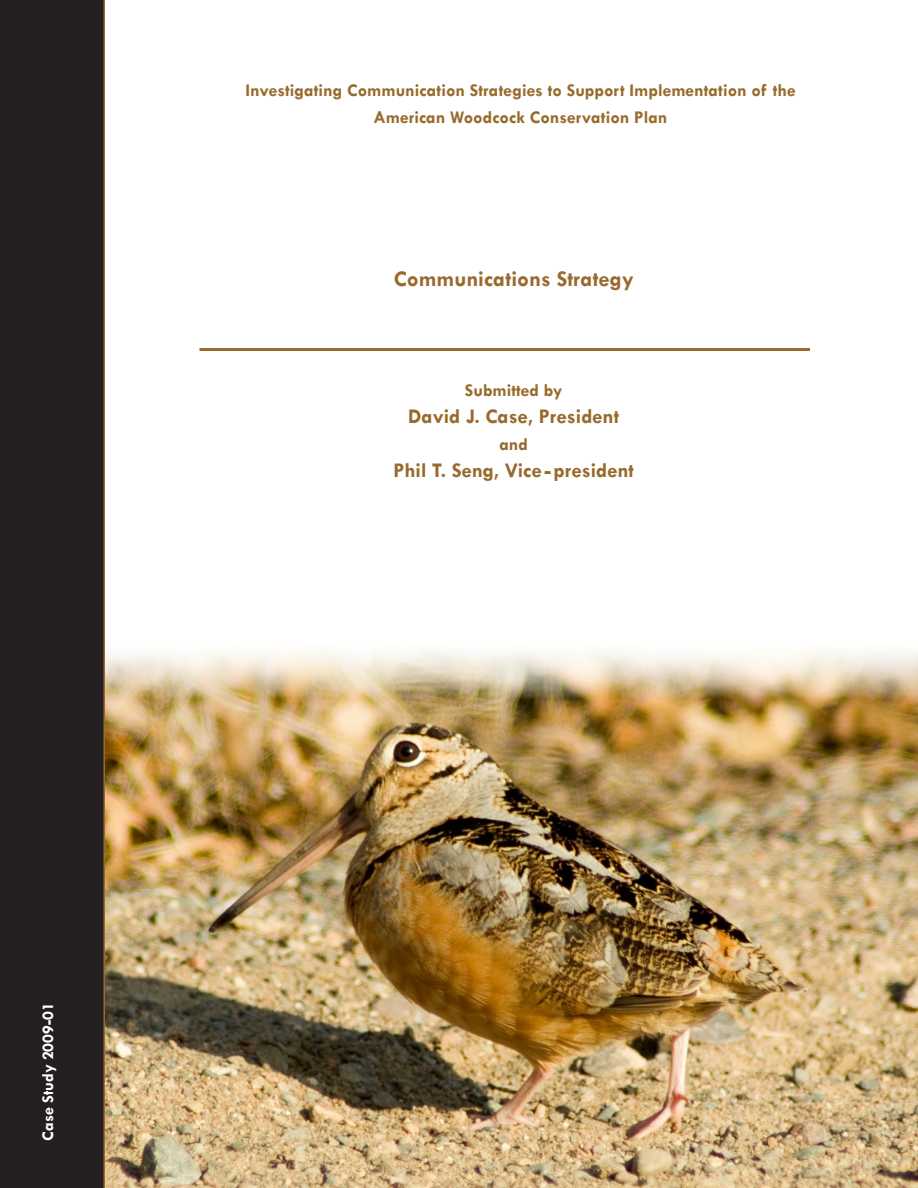
<style>
.page{position:relative;width:918px;height:1188px;background:#fff}
.page>*{position:absolute;margin:0;border:0;box-sizing:border-box;transform-origin:0 0}
.cover_main_title{font:700 22.5px "Tw Cen";color:#986b2d}
.cover_top_titles{font:700 21px "Tw Cen";color:#986b2d}
.cover_top_titles-2{font:700 18px/27px "Tw Cen";color:#986b2d;text-align:center}
.body_copy{font:700 16.5px "Tw Cen";color:#fff}
</style>
<div class="page">
<img style="left:105px;top:650px;width:813px;height:538px">
<div style="left:0;top:0;width:105px;height:1188px;background:#231f20"></div>
<hr style="left:104px;top:0;width:1px;height:1188px;background:#986b2d">
<hr style="left:200px;top:348px;width:610px;height:3px;background:#986b2d">
<p class="cover_top_titles-2" style="left:245px;top:77px;width:552px">Investigating Communication Strategies to Support Implementation of the<br>American Woodcock Conservation Plan</p>
<p class="cover_main_title" style="left:394px;top:266px;width:242px">Communications Strategy</p>
<p class="cover_top_titles-2" style="left:465px;top:377px;width:99px">Submitted by</p>
<p class="cover_top_titles" style="left:408px;top:404px;width:212px">David J. Case, President</p>
<p class="cover_top_titles-2" style="left:499px;top:431px;width:30px">and</p>
<p class="cover_top_titles" style="left:393px;top:458px;width:242px">Phil T. Seng, Vice -president</p>
<p class="body_copy" style="left:38px;top:1141px;width:140px;rotate:-90deg">Case Study 2009-01</p>
</div>
